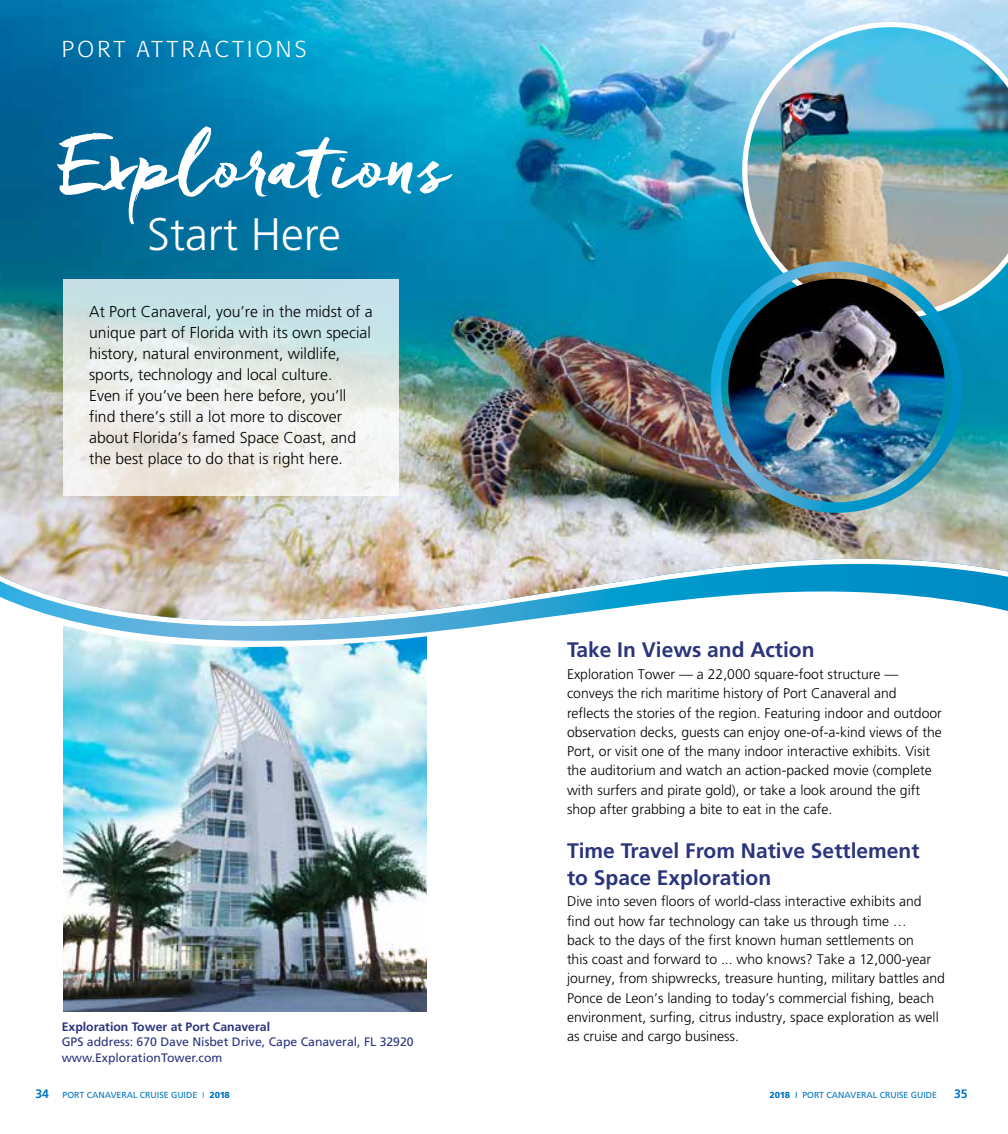
<style>
.page{position:relative;width:1008px;height:1134px;background:#fff}
.page>*{position:absolute;margin:0;border:0;box-sizing:border-box;transform-origin:0 0}
.t1{font:80.5px "Freeland";color:#fff}
.t2{font:300 45.5px "Frutiger";color:#fff}
.t3{font:300 22.75px "Formata BQ";letter-spacing:.15em;color:#fff}
.t4{font:700 21px/26.2px "Frutiger";color:#2a357b}
.t5{font:300 15.75px/21px "Frutiger";color:#000}
.t6{font:300 14px/19.2px "Frutiger";color:#000}
.t7{font:12.25px/15.8px "Frutiger";color:#2a357b}
.t8{font:700 12.25px "Frutiger";color:#2a357b}
.t9{font:700 12.25px "Frutiger";color:#0077c1}
.t10{font:8.75px "Frutiger";color:#0077c1}
.s1{font-weight:700;font-size:12.25px}
.s2{color:#10ade4}
.s3{font-weight:900}
</style>
<div class="page">
<img style="left:64px;top:647px;width:363px;height:364px">
<img style="left:0;top:0;width:1008px;height:564px">
<img style="left:742px;top:22px;width:266px;height:297px">
<div style="left:711px;top:261px;width:252px;height:252px;border:11px solid #fff;border-radius:50%"></div>
<svg style="left:64px;top:279px;width:335px;height:217px"></svg>
<svg style="left:0;top:564px;width:1008px;height:81px"></svg>
<img style="left:728px;top:279px;width:217px;height:216px;border-radius:108px">
<h3 class="t3" style="left:62px;top:35px;width:247px">PORT ATTRACTIONS</h3>
<h1 class="t1" style="left:59px;top:112px;width:393px">Explorations</h1>
<h2 class="t2" style="left:147px;top:208px;width:195px">Start Here</h2>
<p class="t5" style="left:89px;top:301px;width:285px">At Port Canaveral, you’re in the midst of a unique part of Florida with its own special history, natural environment, wildlife, sports, technology and local culture.<br>Even if you’ve been here before, you’ll find there’s still a lot more to discover about Florida’s famed Space Coast, and the best place to do that is right here.</p>
<p class="t8" style="left:62px;top:1019px;width:210px">Exploration Tower at Port Canaveral</p>
<p class="t7" style="left:62px;top:1034px;width:353px">GPS address: 670 Dave Nisbet Drive, Cape Canaveral, FL 32920 www.ExplorationTower.com</p>
<h3 class="t4" style="left:567px;top:637px;width:249px">Take In Views and Action</h3>
<p class="t6" style="left:567px;top:665px;width:376px">Exploration Tower — a 22,000 square-foot structure — conveys the rich maritime history of Port Canaveral and reflects the stories of the region. Featuring indoor and outdoor observation decks, guests can enjoy one-of-a-kind views of the Port, or visit one of the many indoor interactive exhibits. Visit the auditorium and watch an action-packed movie (complete with surfers and pirate gold), or take a look around the gift shop after grabbing a bite to eat in the cafe.</p>
<h3 class="t4" style="left:567px;top:838px;width:354px">Time Travel From Native Settlement to Space Exploration</h3>
<p class="t6" style="left:567px;top:892px;width:380px">Dive into seven floors of world-class interactive exhibits and find out how far technology can take us through time …<br>back to the days of the first known human settlements on<br>this coast and forward to ... who knows? Take a 12,000-year journey, from shipwrecks, treasure hunting, military battles and Ponce de Leon’s landing to today’s commercial fishing, beach environment, surfing, citrus industry, space exploration as well as cruise and cargo business.</p>
<p class="t10" style="left:35px;top:1090px;width:196px"><span class="s1">34</span> PORT CANAVERAL CRUISE GUIDE <span class="s2">I</span> <span class="s3">2018</span></p>
<p class="t10" style="left:770px;top:1090px;width:169px"><span class="s3">2018</span> I PORT CANAVERAL CRUISE GUIDE</p>
<p class="t9" style="left:954px;top:1087px;width:15px">35</p>
</div>
